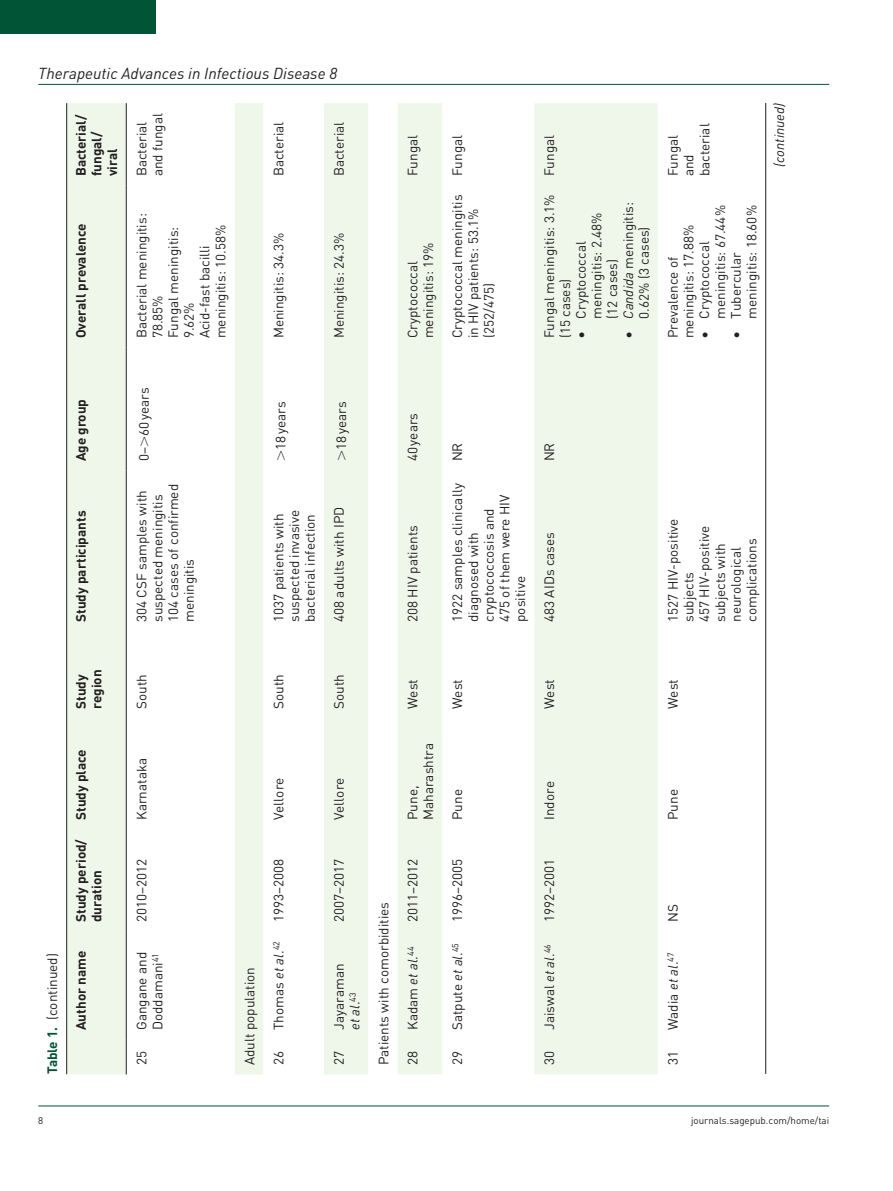
<style>
.page{position:relative;width:893px;height:1191px;background:#fff}
.page>*{position:absolute;margin:0;border:0;box-sizing:border-box;transform-origin:0 0}
.t1{font:italic 15.75px "DIN";color:#231f20}
.t2{font:13.5px/15.8px "DIN";color:#231f20}
.t3{font:700 13.5px/15.8px "DIN";color:#231f20}
.t4{font:italic 13.5px "DIN";color:#231f20}
.t5{font:9.75px "DIN";color:#231f20}
.s1{font-style:italic}
.s2{font-weight:700;color:#015436}
</style>
<div class="page">
<hr style="left:38px;top:84px;width:791px;height:1px;background:#015436">
<hr style="left:38px;top:1105px;width:791px;height:1px;background:#015436">
<div style="left:0;top:0;width:155px;height:34px;background:#015436"></div>
<div style="left:67px;top:103px;width:59px;height:971px;background:#eff7ea"></div>
<svg style="left:235px;top:103px;width:423px;height:971px;fill:#eff7ea"></svg>
<hr style="left:126px;top:1039px;width:1px;height:35px;background:#231f20">
<hr style="left:126px;top:931px;width:1px;height:108px;background:#231f20">
<hr style="left:126px;top:829px;width:1px;height:102px;background:#231f20">
<hr style="left:126px;top:718px;width:1px;height:111px;background:#231f20">
<hr style="left:126px;top:631px;width:1px;height:87px;background:#231f20">
<hr style="left:126px;top:470px;width:1px;height:161px;background:#231f20">
<hr style="left:126px;top:347px;width:1px;height:123px;background:#231f20">
<hr style="left:126px;top:185px;width:1px;height:162px;background:#231f20">
<hr style="left:126px;top:103px;width:1px;height:82px;background:#231f20">
<hr style="left:765px;top:103px;width:1px;height:971px;background:#231f20">
<hr style="left:66px;top:103px;width:1px;height:971px;background:#231f20">
<svg style="left:277px;top:451px;width:8px;height:9px"></svg>
<svg style="left:338px;top:451px;width:8px;height:9px"></svg>
<p class="t1" style="left:38px;top:63px;width:300px">Therapeutic Advances in Infectious Disease 8</p>
<p class="t3" style="left:72px;top:176px;width:63px;rotate:-90deg">Bacterial/ fungal/ viral</p>
<p class="t3" style="left:72px;top:338px;width:116px;rotate:-90deg">Overall prevalence</p>
<p class="t2" style="left:134px;top:176px;width:65px;rotate:-90deg">Bacterial and fungal</p>
<p class="t2" style="left:134px;top:338px;width:126px;rotate:-90deg">Bacterial meningitis:<br>78.85%<br>Fungal meningitis:<br>9.62%<br>Acid-fast bacilli meningitis: 10.58%</p>
<p class="t2" style="left:270px;top:176px;width:56px;rotate:-90deg">Bacterial</p>
<p class="t2" style="left:270px;top:338px;width:107px;rotate:-90deg">Meningitis: 34.3%</p>
<p class="t2" style="left:331px;top:176px;width:56px;rotate:-90deg">Bacterial</p>
<p class="t2" style="left:331px;top:338px;width:107px;rotate:-90deg">Meningitis: 24.3%</p>
<p class="t2" style="left:405px;top:176px;width:43px;rotate:-90deg">Fungal</p>
<p class="t2" style="left:405px;top:338px;width:97px;rotate:-90deg">Cryptococcal meningitis: 19%</p>
<p class="t2" style="left:449px;top:176px;width:43px;rotate:-90deg">Fungal</p>
<p class="t2" style="left:449px;top:338px;width:145px;rotate:-90deg">Cryptococcal meningitis in HIV patients: 53.1% (252/475)</p>
<p class="t2" style="left:541px;top:176px;width:43px;rotate:-90deg">Fungal</p>
<p class="t2" style="left:541px;top:338px;width:146px;rotate:-90deg">Fungal meningitis: 3.1% (15 cases)</p>
<p class="t2" style="left:573px;top:319px;width:108px;text-indent:-20px;rotate:-90deg">• Cryptococcal meningitis: 2.48% (12 cases)</p>
<p class="t2" style="left:620px;top:338px;width:138px;text-align:center;rotate:-90deg">• <span class="s1">Candida</span> meningitis:<br>0.62% (3 cases)</p>
<p class="t2" style="left:665px;top:176px;width:54px;rotate:-90deg">Fungal and bacterial</p>
<p class="t2" style="left:696px;top:319px;width:115px;text-indent:-20px;rotate:-90deg">• Cryptococcal meningitis: 67.44%</p>
<p class="t2" style="left:728px;top:319px;width:115px;text-indent:-20px;rotate:-90deg">• Tubercular meningitis: 18.60%</p>
<p class="t2" style="left:665px;top:338px;width:115px;rotate:-90deg">Prevalence of meningitis: 17.88%</p>
<p class="t4" style="left:771px;top:167px;width:65px;rotate:-90deg">(continued)</p>
<p class="t3" style="left:72px;top:461px;width:64px;rotate:-90deg">Age group</p>
<p class="t3" style="left:72px;top:622px;width:113px;rotate:-90deg">Study participants</p>
<p class="t2" style="left:44px;top:1074px;width:122px;rotate:-90deg"><span class="s2">Table 1.</span> (continued)</p>
<p class="t3" style="left:72px;top:709px;width:41px;rotate:-90deg">Study region</p>
<p class="t3" style="left:72px;top:820px;width:72px;rotate:-90deg">Study place</p>
<p class="t3" style="left:72px;top:922px;width:85px;rotate:-90deg">Study period/ duration</p>
<p class="t3" style="left:72px;top:1030px;width:81px;rotate:-90deg">Author name</p>
<p class="t2" style="left:136px;top:461px;width:75px;rotate:-90deg">0– 60years</p>
<p class="t2" style="left:134px;top:622px;width:139px;rotate:-90deg">304 CSF samples with suspected meningitis<br>104 cases of confirmed meningitis</p>
<p class="t2" style="left:134px;top:709px;width:36px;rotate:-90deg">South</p>
<p class="t2" style="left:134px;top:820px;width:64px;rotate:-90deg">Karnataka</p>
<p class="t2" style="left:134px;top:922px;width:65px;rotate:-90deg">2010–2012</p>
<p class="t2" style="left:134px;top:1030px;width:80px;rotate:-90deg">Gangane and<br>Doddamani<sup>41</sup></p>
<p class="t2" style="left:134px;top:1065px;width:16px;rotate:-90deg">25</p>
<p class="t2" style="left:273px;top:450px;width:50px;rotate:-90deg">18years</p>
<p class="t2" style="left:333px;top:450px;width:50px;rotate:-90deg">18years</p>
<p class="t2" style="left:270px;top:622px;width:113px;rotate:-90deg">1037 patients with suspected invasive bacterial infection</p>
<p class="t2" style="left:331px;top:622px;width:117px;rotate:-90deg">408 adults with IPD</p>
<p class="t2" style="left:405px;top:461px;width:50px;rotate:-90deg">40years</p>
<p class="t2" style="left:405px;top:622px;width:98px;rotate:-90deg">208 HIV patients</p>
<p class="t2" style="left:449px;top:461px;width:20px;rotate:-90deg">NR</p>
<p class="t2" style="left:449px;top:622px;width:140px;rotate:-90deg">1922 samples clinically diagnosed with cryptococcosis and<br>475 of them were HIV positive</p>
<p class="t2" style="left:541px;top:461px;width:20px;rotate:-90deg">NR</p>
<p class="t2" style="left:541px;top:622px;width:91px;rotate:-90deg">483 AIDs cases</p>
<p class="t2" style="left:270px;top:709px;width:36px;rotate:-90deg">South</p>
<p class="t2" style="left:270px;top:820px;width:44px;rotate:-90deg">Vellore</p>
<p class="t2" style="left:270px;top:922px;width:65px;rotate:-90deg">1993–2008</p>
<p class="t2" style="left:270px;top:1030px;width:90px;rotate:-90deg">Thomas <span class="s1">et al</span>.<sup>42</sup></p>
<p class="t2" style="left:235px;top:1065px;width:100px;line-height:29px;rotate:-90deg">Adult population<br>26</p>
<p class="t2" style="left:331px;top:709px;width:36px;rotate:-90deg">South</p>
<p class="t2" style="left:331px;top:820px;width:44px;rotate:-90deg">Vellore</p>
<p class="t2" style="left:331px;top:922px;width:65px;rotate:-90deg">2007–2017</p>
<p class="t2" style="left:331px;top:1030px;width:68px;rotate:-90deg">Jayaraman <span class="s1">et al</span>.<sup>43</sup></p>
<p class="t2" style="left:331px;top:1065px;width:16px;rotate:-90deg">27</p>
<p class="t2" style="left:405px;top:709px;width:31px;rotate:-90deg">West</p>
<p class="t2" style="left:405px;top:820px;width:79px;rotate:-90deg">Pune,<br>Maharashtra</p>
<p class="t2" style="left:405px;top:922px;width:65px;rotate:-90deg">2011–2012</p>
<p class="t2" style="left:369px;top:1065px;width:165px;line-height:29px;rotate:-90deg">Patients with comorbidities<br>28</p>
<p class="t2" style="left:405px;top:1030px;width:85px;rotate:-90deg">Kadam <span class="s1">et al</span>.<sup>44</sup></p>
<p class="t2" style="left:449px;top:709px;width:31px;rotate:-90deg">West</p>
<p class="t2" style="left:449px;top:820px;width:32px;rotate:-90deg">Pune</p>
<p class="t2" style="left:449px;top:922px;width:65px;rotate:-90deg">1996–2005</p>
<p class="t2" style="left:449px;top:1030px;width:89px;rotate:-90deg">Satpute <span class="s1">et al</span>.<sup>45</sup></p>
<p class="t2" style="left:449px;top:1065px;width:16px;rotate:-90deg">29</p>
<p class="t2" style="left:541px;top:709px;width:31px;rotate:-90deg">West</p>
<p class="t2" style="left:541px;top:820px;width:40px;rotate:-90deg">Indore</p>
<p class="t2" style="left:541px;top:922px;width:65px;rotate:-90deg">1992–2001</p>
<p class="t2" style="left:541px;top:1030px;width:87px;rotate:-90deg">Jaiswal <span class="s1">et al</span>.<sup>46</sup></p>
<p class="t2" style="left:541px;top:1065px;width:16px;rotate:-90deg">30</p>
<p class="t2" style="left:665px;top:622px;width:105px;rotate:-90deg">1527 HIV-positive subjects<br>457 HIV-positive subjects with neurological complications</p>
<p class="t2" style="left:665px;top:709px;width:31px;rotate:-90deg">West</p>
<p class="t2" style="left:665px;top:820px;width:32px;rotate:-90deg">Pune</p>
<p class="t2" style="left:665px;top:922px;width:19px;rotate:-90deg">NS</p>
<p class="t2" style="left:665px;top:1030px;width:79px;rotate:-90deg">Wadia <span class="s1">et al</span>.<sup>47</sup></p>
<p class="t2" style="left:665px;top:1065px;width:16px;rotate:-90deg">31</p>
<p class="t5" style="left:38px;top:1114px;width:7px">8</p>
<p class="t5" style="left:691px;top:1114px;width:140px">journals.sagepub.com/home/tai</p>
</div>
